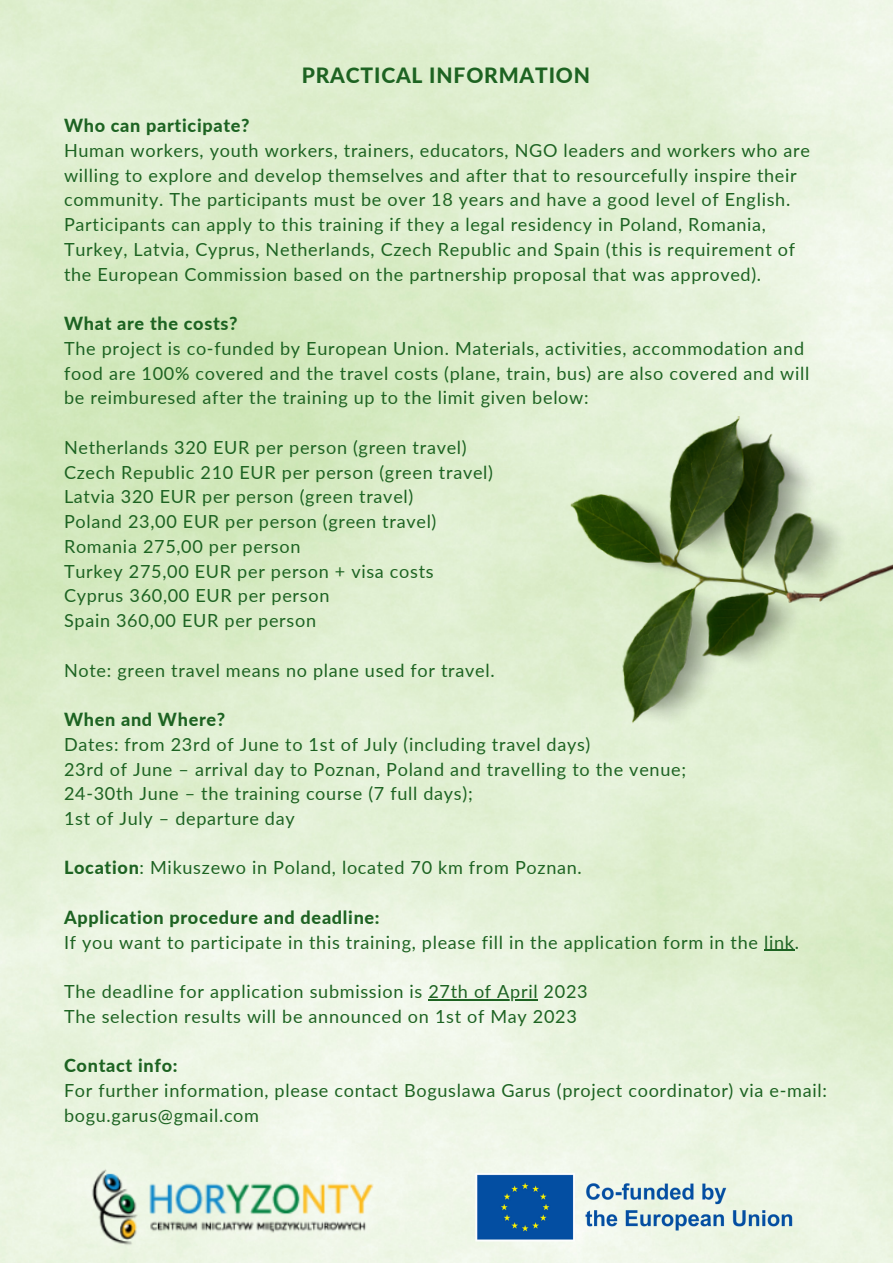
<style>
.page{position:relative;width:893px;height:1264px;background:#fff}
.page>*{position:absolute;margin:0;border:0;box-sizing:border-box;transform-origin:0 0}
.t1{font:800 21px "Lato";letter-spacing:.04em;color:#1d6322}
.t2{font:18px/24.8px "Lato";letter-spacing:.04em;color:#1d6322}
.t3{font:800 18px "Lato";letter-spacing:.04em;color:#1d6322}
.s1{font-weight:800}
</style>
<div class="page">
<img style="left:0;top:0;width:892px;height:1262px">
<hr style="left:764px;top:949px;width:30px;height:1px;background:#1d6322">
<hr style="left:428px;top:999px;width:110px;height:1px;background:#1d6322">
<img style="left:568px;top:412px;width:324px;height:318px">
<img style="left:81px;top:1160px;width:308px;height:93px">
<img style="left:473px;top:1171px;width:343px;height:72px">
<p class="t1" style="left:302px;top:62px;width:290px">PRACTICAL INFORMATION</p>
<p class="t3" style="left:64px;top:114px;width:187px">Who can participate?</p>
<p class="t2" style="left:64px;top:138px;width:747px">Human workers, youth workers, trainers, educators, NGO leaders and workers who are willing to explore and develop themselves and after that to resourcefully inspire their community. The participants must be over 18 years and have a good level of English.<br>Participants can apply to this training if they a legal residency in Poland, Romania, Turkey, Latvia, Cyprus, Netherlands, Czech Republic and Spain (this is requirement of the European Commission based on the partnership proposal that was approved).</p>
<p class="t3" style="left:64px;top:312px;width:175px">What are the costs?</p>
<p class="t2" style="left:64px;top:335px;width:746px">The project is co-funded by European Union. Materials, activities, accommodation and food are 100% covered and the travel costs (plane, train, bus) are also covered and will be reimburesed after the training up to the limit given below:</p>
<p class="t2" style="left:64px;top:434px;width:430px">Netherlands 320 EUR per person (green travel)<br>Czech Republic 210 EUR per person (green travel)<br>Latvia 320 EUR per person (green travel)<br>Poland 23,00 EUR per person (green travel)<br>Romania 275,00 per person<br>Turkey 275,00 EUR per person + visa costs Cyprus 360,00 EUR per person<br>Spain 360,00 EUR per person</p>
<p class="t2" style="left:64px;top:657px;width:432px">Note: green travel means no plane used for travel.</p>
<p class="t3" style="left:64px;top:708px;width:163px">When and Where?</p>
<p class="t2" style="left:64px;top:731px;width:623px">Dates: from 23rd of June to 1st of July (including travel days)<br>23rd of June – arrival day to Poznan, Poland and travelling to the venue; 24-30th June – the training course (7 full days);<br>1st of July – departure day</p>
<p class="t2" style="left:64px;top:855px;width:519px"><span class="s1">Location</span>: Mikuszewo in Poland, located 70 km from Poznan.</p>
<p class="t3" style="left:64px;top:906px;width:317px">Application procedure and deadline:</p>
<p class="t2" style="left:64px;top:929px;width:736px">If you want to participate in this training, please fill in the application form in the link.</p>
<p class="t2" style="left:64px;top:978px;width:525px">The deadline for application submission is 27th of April 2023<br>The selection results will be announced on 1st of May 2023</p>
<p class="t3" style="left:64px;top:1054px;width:115px">Contact info:</p>
<p class="t2" style="left:64px;top:1077px;width:764px">For further information, please contact Boguslawa Garus (project coordinator) via e-mail: bogu.garus@gmail.com</p>
</div>
